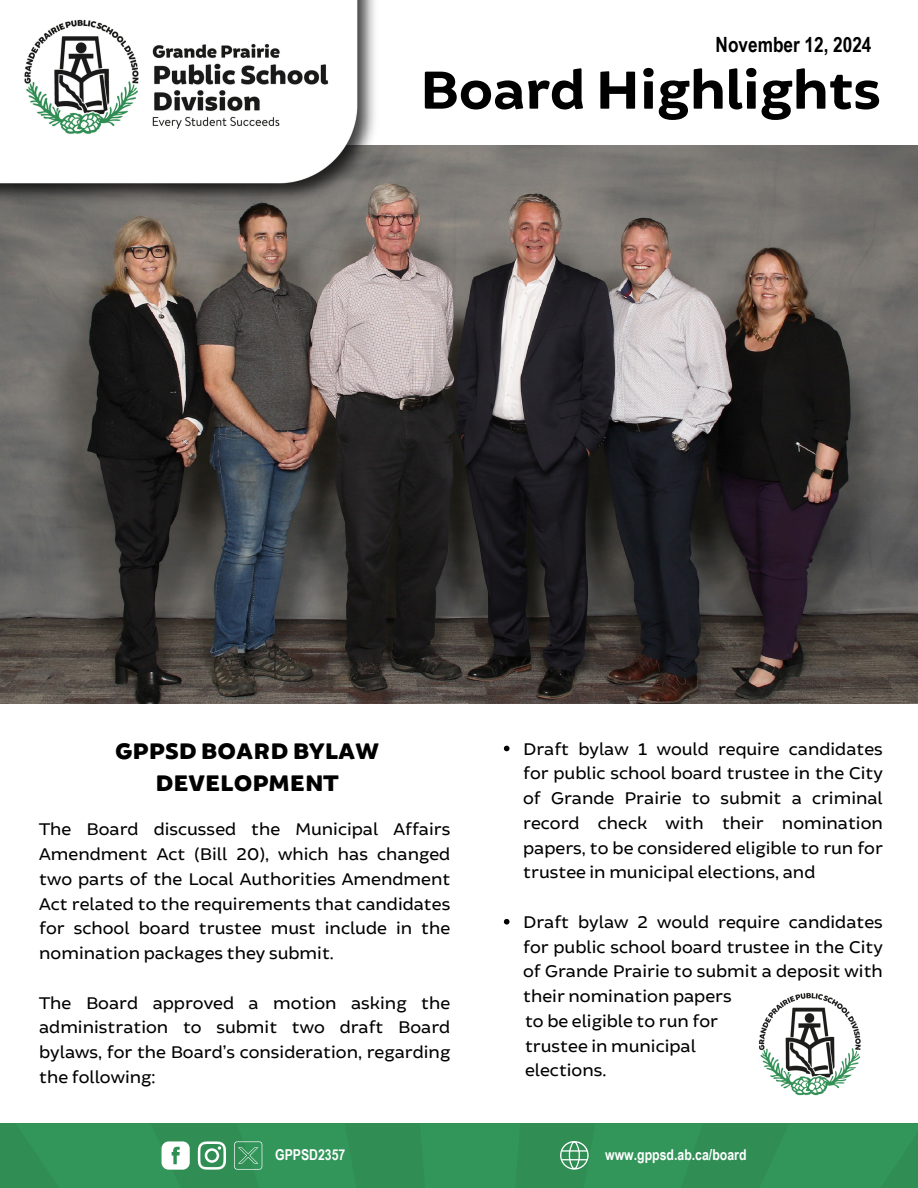
<style>
.page{position:relative;width:918px;height:1188px;background:#fff}
.page>*{position:absolute;margin:0;border:0;box-sizing:border-box;transform-origin:0 0}
.t1{font:700 57px "Brocha W00";color:#000}
.t2{font:900 24px/32.7px "Brocha W00";color:#000;text-align:center}
.t3{font:700 21px "Arial Narrow";color:#000}
.t4{font:18px/24.8px "Brocha W00";color:#000;text-align:justify}
.t5{font:700 15px "Arial Narrow";color:#fff}
</style>
<div class="page">
<img style="left:0;top:146px;width:918px;height:558px">
<div style="left:16px;top:1124px;width:902px;height:64px;background:#329559"></div>
<img style="left:0;top:0;width:451px;height:229px">
<img style="left:758px;top:992px;width:103px;height:104px">
<svg style="left:504px;top:746px;width:6px;height:5px"></svg>
<svg style="left:504px;top:919px;width:6px;height:6px"></svg>
<p class="t3" style="left:716px;top:33px;width:157px">November 12, 2024</p>
<h4 class="t1" style="left:420px;top:55px;width:463px">Board Highlights</h4>
<p class="t2" style="left:115px;top:735px;width:265px">GPPSD BOARD BYLAW<br>DEVELOPMENT</p>
<h4 class="t4" style="left:39px;top:817px;width:413px">The Board discussed the Municipal Affairs Amendment Act (Bill 20), which has changed two parts of the Local Authorities Amendment Act related to the requirements that candidates for school board trustee must include in the nomination packages they submit.</h4>
<p class="t4" style="left:39px;top:990px;width:413px">The Board approved a motion asking the administration to submit two draft Board bylaws, for the Board’s consideration, regarding the following:</p>
<p class="t4" style="left:523px;top:737px;width:361px">Draft bylaw 1 would require candidates for public school board trustee in the City of Grande Prairie to submit a criminal record check with their nomination papers, to be considered eligible to run for trustee in municipal elections, and</p>
<p class="t4" style="left:523px;top:910px;width:361px">Draft bylaw 2 would require candidates for public school board trustee in the City of Grande Prairie to submit a deposit with their nomination papers</p>
<p class="t4" style="left:525px;top:1009px;width:194px;text-align:left">to be eligible to run for trustee in municipal elections.</p>
<p class="t5" style="left:275px;top:1146px;width:72px">GPPSD2357</p>
<h1 class="t5" style="left:605px;top:1146px;width:143px">www.gppsd.ab.ca/board</h1>
</div>
